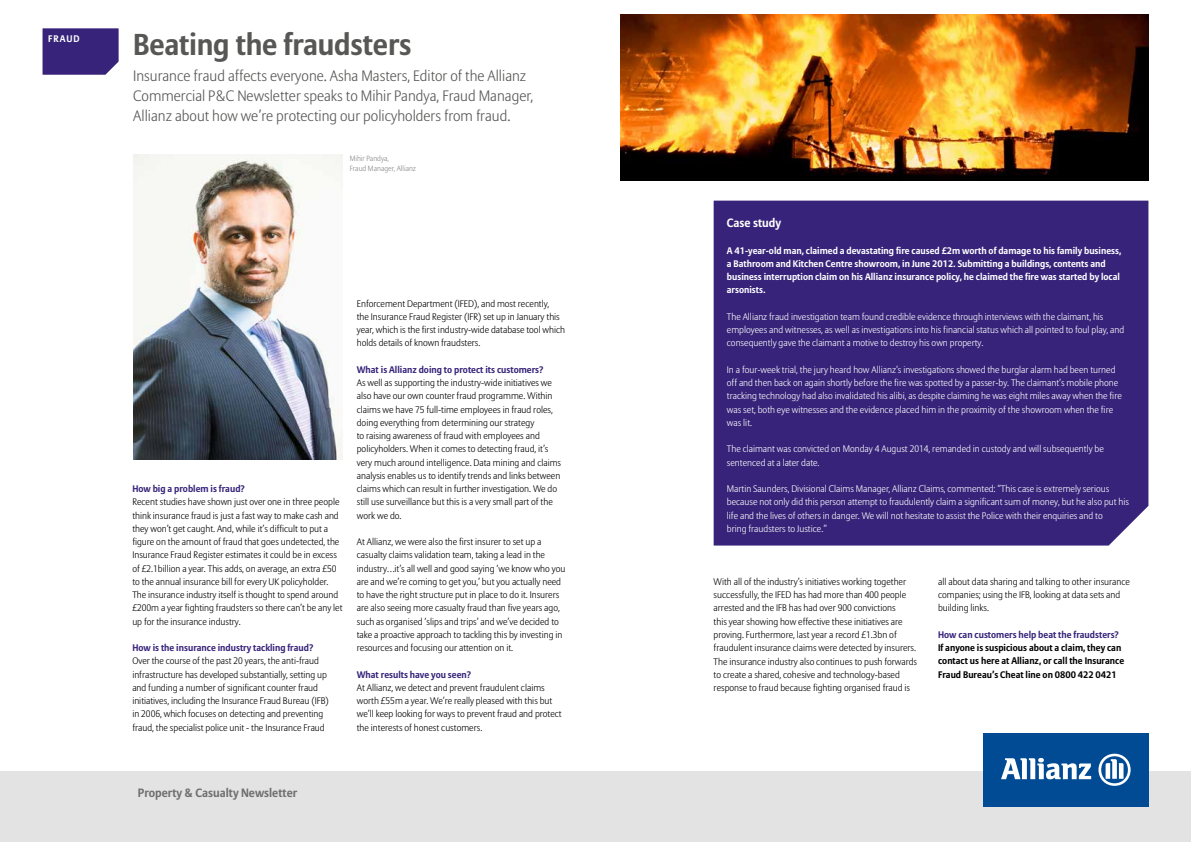
<style>
.page{position:relative;width:1191px;height:842px;background:#fff}
.page>*{position:absolute;margin:0;border:0;box-sizing:border-box;transform-origin:0 0}
.t1{font:700 30px "Allianz Sans";letter-spacing:-.01em;color:#575756}
.t2{font:300 15px/19.9px "Allianz Sans";color:#575756}
.t3{font:700 12px "Allianz Sans";color:#706f6f}
.t4{font:700 12px "Allianz Sans";color:#fff}
.t5{font:300 9.5px/13.3px "Allianz Sans";color:#000}
.t6{font:300 9.5px/13.3px "Allianz Sans";color:#fff}
.t7{font:700 9.5px/13.3px "Allianz Sans";color:#fff}
.t8{font:700 9.5px "Allianz Sans";color:#37247a}
.t9{font:700 9.5px/13.3px "Allianz Sans";color:#000}
.t10{font:300 7.5px/9.9px "Allianz Sans";color:#878787}
</style>
<div class="page">
<svg style="left:43px;top:28px;width:76px;height:47px;background:#3f2d7f"></svg>
<img style="left:134px;top:154px;width:209px;height:305px">
<div style="left:713px;top:201px;width:435px;height:344px;background:#37247a"></div>
<img style="left:620px;top:15px;width:528px;height:165px">
<div style="left:0;top:771px;width:1191px;height:71px;background:#e3e3e3"></div>
<div style="left:983px;top:734px;width:165px;height:73px;background:#004b93"></div>
<svg style="left:1001px;top:758px;width:90px;height:21px"></svg>
<svg style="left:1098px;top:754px;width:32px;height:32px"></svg>
<p class="t7" style="left:48px;top:32px;width:33px">FRAUD</p>
<h1 class="t1" style="left:133px;top:25px;width:280px">Beating the fraudsters</h1>
<h2 class="t2" style="left:133px;top:67px;width:402px">Insurance fraud affects everyone. Asha Masters, Editor of the Allianz<br>Commercial P&amp;C Newsletter speaks to Mihir Pandya, Fraud Manager,<br>Allianz about how we’re protecting our policyholders from fraud.</h2>
<p class="t10" style="left:350px;top:154px;width:68px">Mihir Pandya,<br>Fraud Manager, Allianz</p>
<p class="t8" style="left:132px;top:483px;width:114px">How big a problem is fraud?</p>
<p class="t5" style="left:132px;top:496px;width:212px">Recent studies have shown just over one in three people think insurance fraud is just a fast way to make cash and they won’t get caught. And, while it’s difficult to put a figure on the amount of fraud that goes undetected, the Insurance Fraud Register estimates it could be in excess of £2.1billion a year. This adds, on average, an extra £50 to the annual insurance bill for every UK policyholder.<br>The insurance industry itself is thought to spend around £200m a year fighting fraudsters so there can’t be any let up for the insurance industry.</p>
<p class="t8" style="left:132px;top:642px;width:183px">How is the insurance industry tackling fraud?</p>
<p class="t5" style="left:132px;top:655px;width:198px">Over the course of the past 20 years, the anti-fraud infrastructure has developed substantially, setting up and funding a number of significant counter fraud initiatives, including the Insurance Fraud Bureau (IFB) in 2006, which focuses on detecting and preventing fraud, the specialist police unit - the Insurance Fraud</p>
<p class="t5" style="left:357px;top:297px;width:210px">Enforcement Department (IFED), and most recently,<br>the Insurance Fraud Register (IFR) set up in January this year, which is the first industry-wide database tool which holds details of known fraudsters.</p>
<p class="t8" style="left:357px;top:363px;width:188px">What is Allianz doing to protect its customers?</p>
<p class="t5" style="left:357px;top:377px;width:206px">As well as supporting the industry-wide initiatives we also have our own counter fraud programme. Within claims we have 75 full-time employees in fraud roles, doing everything from determining our strategy<br>to raising awareness of fraud with employees and policyholders. When it comes to detecting fraud, it’s very much around intelligence. Data mining and claims analysis enables us to identify trends and links between claims which can result in further investigation. We do still use surveillance but this is a very small part of the work we do.</p>
<p class="t5" style="left:357px;top:536px;width:210px">At Allianz, we were also the first insurer to set up a casualty claims validation team, taking a lead in the industry…it’s all well and good saying ‘we know who you are and we’re coming to get you,’ but you actually need to have the right structure put in place to do it. Insurers are also seeing more casualty fraud than five years ago, such as organised ‘slips and trips’ and we’ve decided to take a proactive approach to tackling this by investing in resources and focusing our attention on it.</p>
<p class="t8" style="left:357px;top:668px;width:116px">What results have you seen?</p>
<p class="t5" style="left:357px;top:681px;width:206px">At Allianz, we detect and prevent fraudulent claims worth £55m a year. We’re really pleased with this but we’ll keep looking for ways to prevent fraud and protect the interests of honest customers.</p>
<p class="t3" style="left:138px;top:785px;width:161px">Property &amp; Casualty Newsletter</p>
<p class="t4" style="left:727px;top:215px;width:56px">Case study</p>
<p class="t7" style="left:727px;top:244px;width:396px">A 41-year-old man, claimed a devastating fire caused £2m worth of damage to his family business, a Bathroom and Kitchen Centre showroom, in June 2012. Submitting a buildings, contents and business interruption claim on his Allianz insurance policy, he claimed the fire was started by local arsonists.</p>
<p class="t6" style="left:727px;top:310px;width:399px">The Allianz fraud investigation team found credible evidence through interviews with the claimant, his employees and witnesses, as well as investigations into his financial status which all pointed to foul play, and consequently gave the claimant a motive to destroy his own property.</p>
<p class="t6" style="left:727px;top:363px;width:396px">In a four-week trial, the jury heard how Allianz’s investigations showed the burglar alarm had been turned off and then back on again shortly before the fire was spotted by a passer-by. The claimant’s mobile phone tracking technology had also invalidated his alibi, as despite claiming he was eight miles away when the fire was set, both eye witnesses and the evidence placed him in the proximity of the showroom when the fire was lit.</p>
<p class="t6" style="left:727px;top:443px;width:378px">The claimant was convicted on Monday 4 August 2014, remanded in custody and will subsequently be sentenced at a later date.</p>
<p class="t6" style="left:727px;top:483px;width:403px">Martin Saunders, Divisional Claims Manager, Allianz Claims, commented: “This case is extremely serious because not only did this person attempt to fraudulently claim a significant sum of money, but he also put his life and the lives of others in danger. We will not hesitate to assist the Police with their enquiries and to<br>bring fraudsters to Justice.”</p>
<p class="t5" style="left:713px;top:575px;width:205px">With all of the industry’s initiatives working together successfully, the IFED has had more than 400 people arrested and the IFB has had over 900 convictions<br>this year showing how effective these initiatives are proving. Furthermore, last year a record £1.3bn of fraudulent insurance claims were detected by insurers.<br>The insurance industry also continues to push forwards to create a shared, cohesive and technology-based response to fraud because fighting organised fraud is</p>
<p class="t5" style="left:938px;top:575px;width:193px">all about data sharing and talking to other insurance companies; using the IFB, looking at data sets and building links.</p>
<p class="t8" style="left:938px;top:628px;width:182px">How can customers help beat the fraudsters?</p>
<p class="t9" style="left:938px;top:641px;width:187px">If anyone is suspicious about a claim, they can contact us here at Allianz, or call the Insurance<br>Fraud Bureau’s Cheat line on 0800 422 0421</p>
</div>
